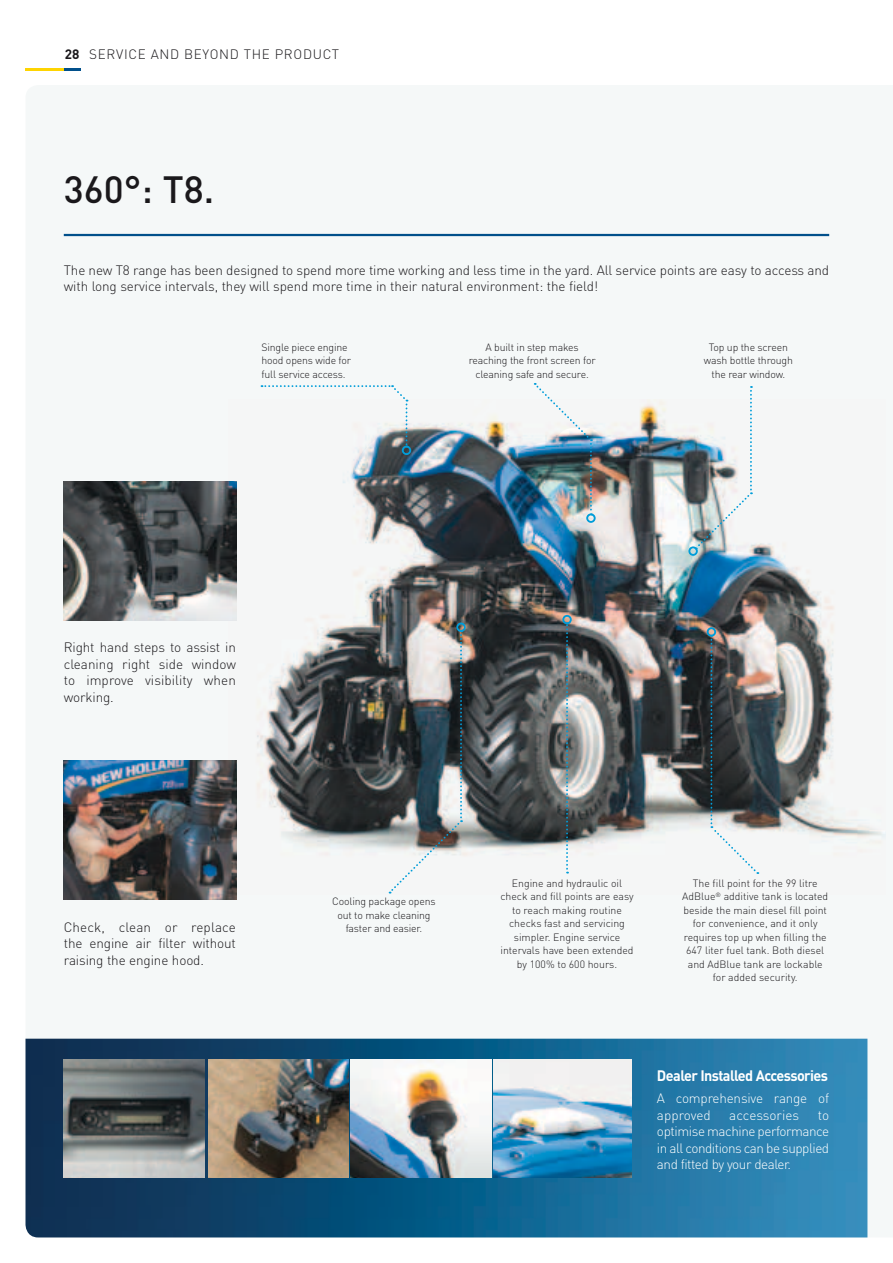
<style>
.page{position:relative;width:893px;height:1263px;background:#fff}
.page>*{position:absolute;margin:0;border:0;box-sizing:border-box;transform-origin:0 0}
.t1{font:500 37.5px "DIN";color:#1a181b}
.t2{font:700 15px "DIN";letter-spacing:-.04em;color:#fff;scale:.96 1}
.t3{font:300 13.5px/16.5px "DIN";letter-spacing:-.01em;color:#1a181b;text-align:justify}
.t4{font:300 13.5px/16.5px "DIN";letter-spacing:-.035em;color:#fff;text-align:justify}
.t5{font:300 13.5px/16.5px "DIN";letter-spacing:-.015em;color:#fff}
.t6{font:300 13.5px "DIN";color:#fff}
.t7{font:700 13.5px "DIN";color:#1a181b}
.t8{font:300 10.5px/13.5px "DIN";color:#1a181b;text-align:center}
</style>
<div class="page">
<svg style="left:26px;top:68px;width:55px;height:2px"></svg>
<img style="left:229px;top:400px;width:656px;height:494px">
<img style="left:350px;top:408px;width:298px;height:132px">
<hr style="left:64px;top:234px;width:765px;height:2px;background:#01508b">
<img style="left:26px;top:1039px;width:841px;height:198px">
<img style="left:64px;top:1060px;width:140px;height:118px">
<img style="left:208px;top:1060px;width:141px;height:118px">
<img style="left:351px;top:1060px;width:140px;height:118px">
<img style="left:493px;top:1060px;width:138px;height:118px">
<img style="left:64px;top:760px;width:172px;height:139px">
<img style="left:64px;top:482px;width:172px;height:139px">
<img style="left:390px;top:630px;width:72px;height:263px">
<div style="left:456px;top:622px;width:10px;height:10px;border:2px solid #009dd9;border-radius:50%"></div>
<img style="left:710px;top:635px;width:48px;height:239px">
<div style="left:707px;top:627px;width:9px;height:10px;border:2px solid #009dd9;border-radius:50%"></div>
<svg style="left:261px;top:385px;width:147px;height:62px"></svg>
<div style="left:402px;top:446px;width:9px;height:9px;border:2px solid #009dd9;border-radius:50%"></div>
<img style="left:535px;top:383px;width:57px;height:132px">
<div style="left:586px;top:513px;width:10px;height:10px;border:2px solid #009dd9;border-radius:50%"></div>
<img style="left:694px;top:386px;width:58px;height:164px">
<div style="left:688px;top:546px;width:10px;height:10px;border:2px solid #009dd9;border-radius:50%"></div>
<svg style="left:566px;top:624px;width:2px;height:249px"></svg>
<div style="left:562px;top:615px;width:10px;height:9px;border:2px solid #009dd9;border-radius:50%"></div>
<p class="t7" style="left:65px;top:45px;width:16px">28</p>
<p class="t3" style="left:89px;top:45px;width:26px">Servic</p>
<p class="t3" style="left:138px;top:45px;width:147px">e and beyond the product</p>
<h1 class="t1" style="left:64px;top:166px;width:152px">360°: T8.</h1>
<p class="t3" style="left:64px;top:261px;width:767px">The new T8 range has been designed to spend more time working and less time in the yard. All service points are easy to access and with long service intervals, they will spend more time in their natural environment: the field!</p>
<p class="t8" style="left:261px;top:340px;width:91px;text-align:left">Single piece engine hood opens wide for full service access.</p>
<p class="t8" style="left:469px;top:340px;width:129px">A built in step makes reaching the front screen for cleaning safe and secure.</p>
<p class="t8" style="left:704px;top:340px;width:90px">Top up the screen wash bottle through the rear window.</p>
<p class="t3" style="left:64px;top:639px;width:174px">Right hand steps to assist in cleaning right side window to improve visibility when working.</p>
<p class="t3" style="left:64px;top:918px;width:174px">Check, clean or replace the engine air filter without raising the engine hood.</p>
<p class="t8" style="left:332px;top:895px;width:105px">Cooling package opens out to make cleaning faster and easier.</p>
<p class="t8" style="left:500px;top:876px;width:135px">Engine and hydraulic oil check and fill points are easy to reach making routine checks fast and servicing simpler. Engine service intervals have been extended by 100% to 600 hours.</p>
<p class="t8" style="left:682px;top:876px;width:148px">The fill point for the 99 litre<br>AdBlue<sup>®</sup> additive tank is located beside the main diesel fill point for convenience, and it only requires top up when filling the<br>647 liter fuel tank. Both diesel and AdBlue tank are lockable for added security.</p>
<h2 class="t2" style="left:657px;top:1065px;width:180px">Dealer Installed Accessories</h2>
<p class="t5" style="left:657px;top:1090px;width:174px">A comprehensive range of approved</p>
<p class="t6" style="left:729px;top:1107px;width:71px">accessories</p>
<p class="t4" style="left:657px;top:1107px;width:174px;text-indent:161px">to optimise machine performance in all conditions can be supplied and fitted by your dealer.</p>
</div>
